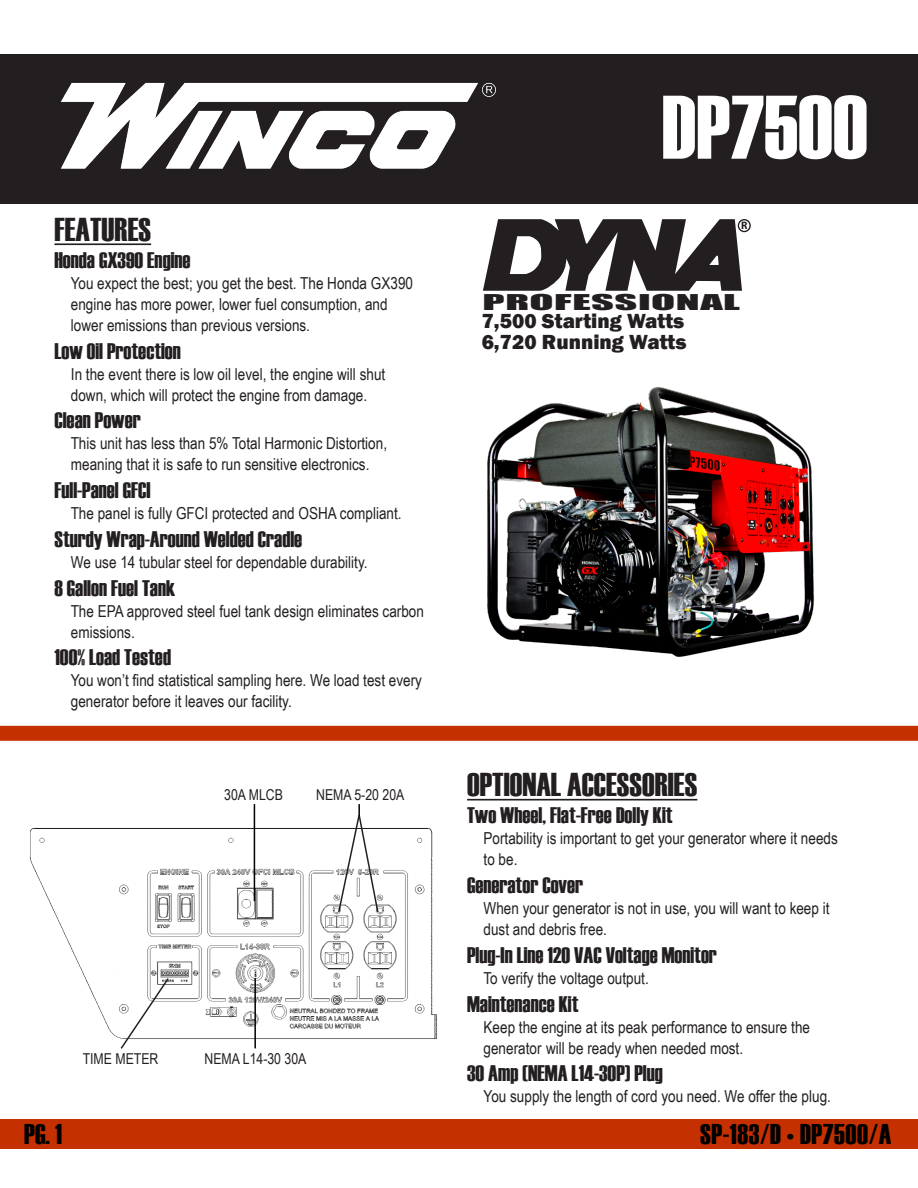
<style>
.page{position:relative;width:918px;height:1188px;background:#fff}
.page>*{position:absolute;margin:0;border:0;box-sizing:border-box;transform-origin:0 0}
.t1{font:90px "Haettenschweiler";color:#fff}
.t2{font:33px "Haettenschweiler";color:#231f20}
.t3{font:28.5px "Haettenschweiler";letter-spacing:.02em;color:#000}
.t4{font:22.5px "Haettenschweiler";color:#231f20}
.t5{font:800 21px "Franklin Gothic";color:#231f20}
.t6{font:19.95px "Impact";letter-spacing:.01em;color:#231f20;scale:2.21 1}
.t7{font:16.5px "Arial Narrow";color:#231f20}
.t8{font:15px "Arial Narrow";color:#231f20}
.t9{font:700 10.8px "Myriad Pro";color:#231f20}
</style>
<div class="page">
<img style="left:487px;top:387px;width:327px;height:270px">
<div style="left:0;top:54px;width:918px;height:150px;background:#231f20"></div>
<div style="left:0;top:1119px;width:918px;height:30px;background:#c53000"></div>
<div style="left:0;top:726px;width:918px;height:15px;background:#c53000"></div>
<hr style="left:54px;top:243px;width:97px;height:2px;background:#231f20">
<svg style="left:483px;top:219px;width:259px;height:72px"></svg>
<div style="left:738px;top:219px;width:13px;height:13px;border:1px solid #231f20;border-radius:50%"></div>
<img style="left:61px;top:82px;width:435px;height:87px">
<hr style="left:467px;top:799px;width:230px;height:2px;background:#231f20">
<img style="left:30px;top:827px;width:407px;height:212px">
<img style="left:34px;top:828px;width:394px;height:1px">
<svg style="left:337px;top:804px;width:43px;height:110px"></svg>
<hr style="left:254px;top:978px;width:2px;height:70px;background:#000">
<hr style="left:254px;top:804px;width:1px;height:97px;background:#000">
<svg style="left:119px;top:977px;width:51px;height:72px"></svg>
<p class="t2" style="left:54px;top:207px;width:98px">FEATURES</p>
<p class="t4" style="left:54px;top:245px;width:138px">Honda GX390 Engine</p>
<p class="t7" style="left:71px;top:271px;width:344px">You expect the best; you get the best. The Honda GX390</p>
<p class="t7" style="left:71px;top:292px;width:318px">engine has more power, lower fuel consumption, and</p>
<p class="t7" style="left:71px;top:313px;width:241px">lower emissions than previous versions.</p>
<p class="t4" style="left:54px;top:336px;width:128px">Low Oil Protection</p>
<p class="t7" style="left:71px;top:362px;width:316px">In the event there is low oil level, the engine will shut</p>
<p class="t7" style="left:71px;top:383px;width:298px">down, which will protect the engine from damage.</p>
<p class="t4" style="left:54px;top:405px;width:88px">Clean Power</p>
<p class="t7" style="left:71px;top:432px;width:318px">This unit has less than 5% Total Harmonic Distortion,</p>
<p class="t7" style="left:71px;top:453px;width:300px">meaning that it is safe to run sensitive electronics.</p>
<p class="t4" style="left:54px;top:475px;width:98px">Full-Panel GFCI</p>
<p class="t7" style="left:71px;top:501px;width:332px">The panel is fully GFCI protected and OSHA compliant.</p>
<p class="t4" style="left:54px;top:524px;width:249px">Sturdy Wrap-Around Welded Cradle</p>
<p class="t7" style="left:71px;top:550px;width:298px">We use 14 tubular steel for dependable durability.</p>
<p class="t4" style="left:54px;top:573px;width:122px">8 Gallon Fuel Tank</p>
<p class="t7" style="left:71px;top:599px;width:355px">The EPA approved steel fuel tank design eliminates carbon</p>
<p class="t7" style="left:71px;top:620px;width:65px">emissions.</p>
<p class="t4" style="left:54px;top:642px;width:118px">100% Load Tested</p>
<p class="t7" style="left:71px;top:669px;width:353px">You won’t find statistical sampling here. We load test every</p>
<p class="t7" style="left:71px;top:690px;width:222px">generator before it leaves our facility.</p>
<p class="t8" style="left:224px;top:783px;width:60px">30A MLCB</p>
<p class="t8" style="left:316px;top:783px;width:90px">NEMA 5-20 20A</p>
<p class="t8" style="left:83px;top:1047px;width:77px">TIME METER</p>
<p class="t8" style="left:205px;top:1047px;width:103px">NEMA L14-30 30A</p>
<p class="t1" style="left:662px;top:66px;width:208px">DP7500</p>
<p class="t9" style="left:741px;top:219px;width:8px">R</p>
<p class="t6" style="left:483px;top:287px;width:118px">PROFESSIONAL</p>
<p class="t5" style="left:482px;top:307px;width:204px">7,500 Starting Watts</p>
<p class="t5" style="left:482px;top:328px;width:206px">6,720 Running Watts</p>
<p class="t2" style="left:467px;top:762px;width:232px">OPTIONAL ACCESSORIES</p>
<p class="t4" style="left:467px;top:800px;width:207px">Two Wheel, Flat-Free Dolly Kit</p>
<p class="t7" style="left:484px;top:826px;width:356px">Portability is important to get your generator where it needs</p>
<p class="t7" style="left:484px;top:847px;width:35px">to be.</p>
<p class="t4" style="left:467px;top:870px;width:118px">Generator Cover</p>
<p class="t7" style="left:484px;top:896px;width:347px">When your generator is not in use, you will want to keep it</p>
<p class="t7" style="left:484px;top:917px;width:125px">dust and debris free.</p>
<p class="t4" style="left:467px;top:940px;width:251px">Plug-In Line 120 VAC Voltage Monitor</p>
<p class="t7" style="left:483px;top:966px;width:167px">To verify the voltage output.</p>
<p class="t4" style="left:467px;top:989px;width:113px">Maintenance Kit</p>
<p class="t7" style="left:484px;top:1015px;width:328px">Keep the engine at its peak performance to ensure the</p>
<p class="t7" style="left:484px;top:1036px;width:261px">generator will be ready when needed most.</p>
<p class="t4" style="left:467px;top:1058px;width:197px">30 Amp (NEMA L14-30P) Plug</p>
<p class="t7" style="left:484px;top:1084px;width:349px">You supply the length of cord you need. We offer the plug.</p>
<p class="t3" style="left:24px;top:1115px;width:39px">PG. 1</p>
<p class="t3" style="left:700px;top:1115px;width:193px">SP-183/D • DP7500/A</p>
</div>
